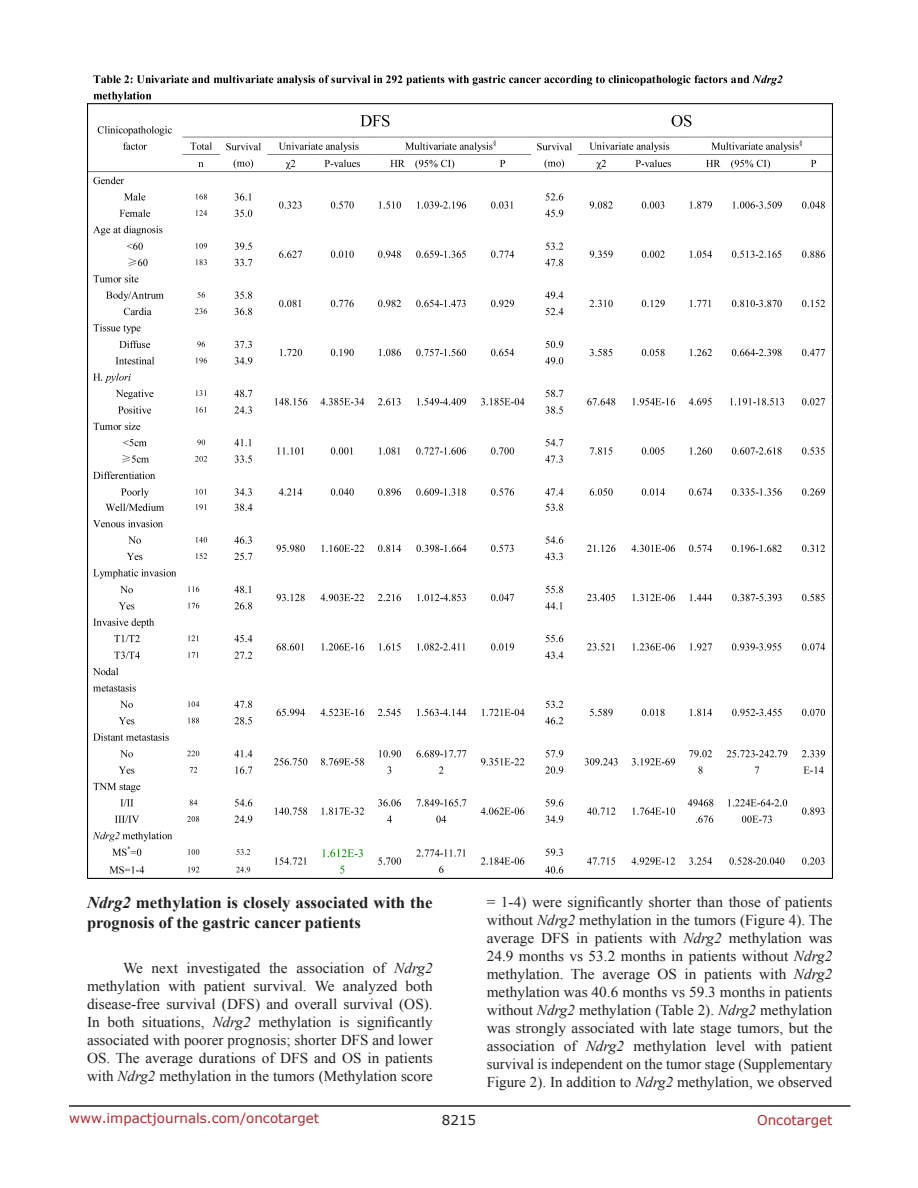
<style>
.page{position:relative;width:918px;height:1188px;background:#fff}
.page>*{position:absolute;margin:0;border:0;box-sizing:border-box;transform-origin:0 0}
.SubHeading{font:700 16.5px/19.8px "Times New Roman";color:#221f22}
.BodyText{font:15px/18px "Times New Roman";color:#221f22;text-align:justify}
.t1{font:13.5px "Verdana";color:#ac2b31}
.t2{font:13.5px "Verdana";color:#221f22}
.s1{font-style:italic}
</style>
<div class="page">
<hr style="left:69px;top:1105px;width:781px;height:2px;background:#231f20">
<img style="left:87px;top:76px;width:745px;height:803px">
<p class="SubHeading" style="left:87px;top:892px;width:347px"><span class="s1">Ndrg2</span> methylation is closely associated with the prognosis of the gastric cancer patients</p>
<p class="BodyText" style="left:87px;top:958px;width:347px;text-indent:36px">We next investigated the association of <span class="s1">Ndrg2 </span>methylation with patient survival. We analyzed both disease-free survival (DFS) and overall survival (OS).<br>In both situations, <span class="s1">Ndrg2</span> methylation is significantly associated with poorer prognosis; shorter DFS and lower OS. The average durations of DFS and OS in patients with <span class="s1">Ndrg2</span> methylation in the tumors (Methylation score</p>
<p class="BodyText" style="left:487px;top:893px;width:347px">= 1-4) were significantly shorter than those of patients without <span class="s1">Ndrg2</span> methylation in the tumors (Figure 4). The average DFS in patients with <span class="s1">Ndrg2</span> methylation was 24.9 months vs 53.2 months in patients without <span class="s1">Ndrg2 </span>methylation. The average OS in patients with <span class="s1">Ndrg2 </span>methylation was 40.6 months vs 59.3 months in patients without <span class="s1">Ndrg2</span> methylation (Table 2). <span class="s1">Ndrg2</span> methylation was strongly associated with late stage tumors, but the association of <span class="s1">Ndrg2</span> methylation level with patient survival is independent on the tumor stage (Supplementary Figure 2). In addition to <span class="s1">Ndrg2</span> methylation, we observed</p>
<p class="t1" style="left:69px;top:1109px;width:252px">www.impactjournals.com/oncotarget</p>
<p class="t2" style="left:442px;top:1111px;width:36px">8215</p>
<p class="t1" style="left:757px;top:1111px;width:77px">Oncotarget</p>
</div>
